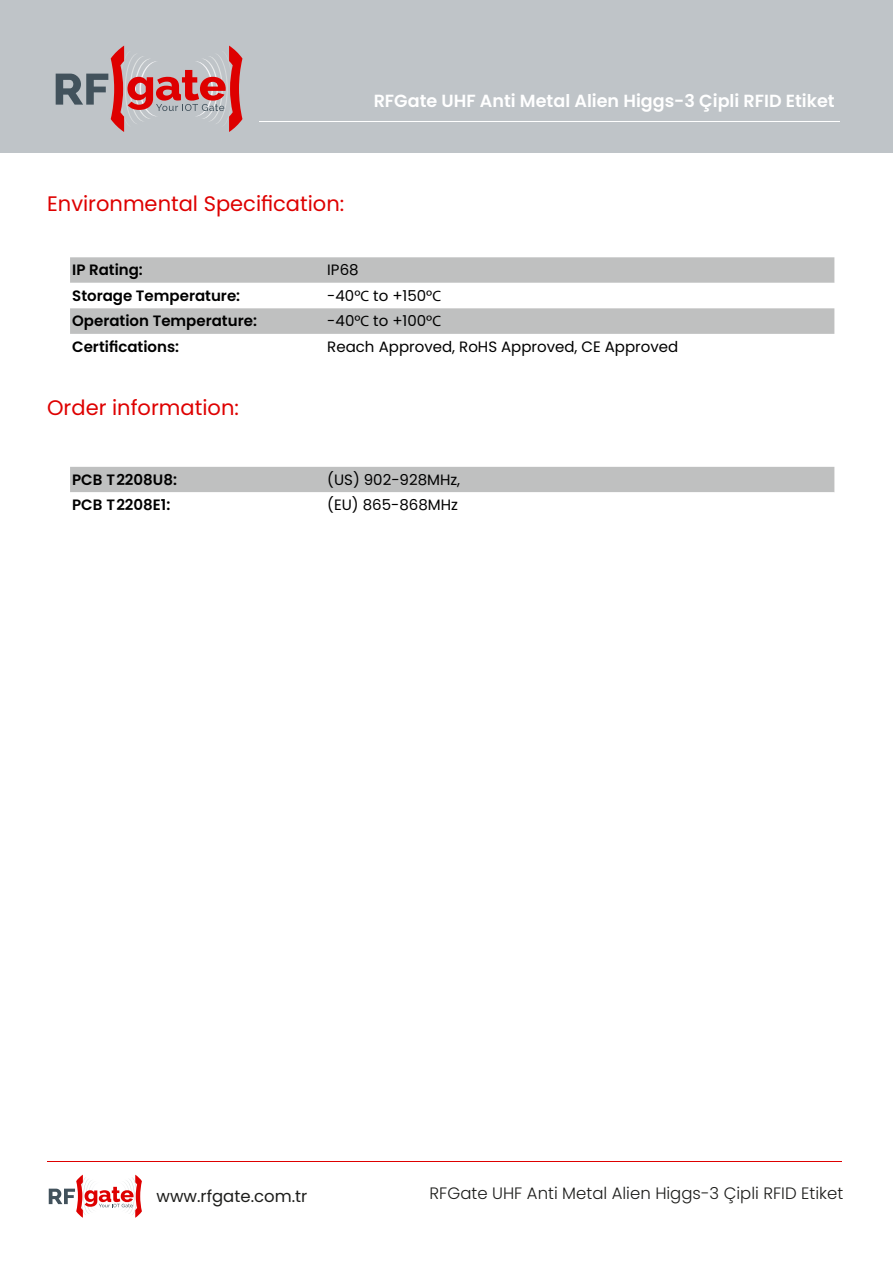
<style>
.page{position:relative;width:893px;height:1263px;background:#fff}
.page>*{position:absolute;margin:0;border:0;box-sizing:border-box;transform-origin:0 0}
.t1{font:21px "Poppins";color:#de0000}
.t2{font:600 17.55px "Poppins";color:#fff}
.t3{font:300 16.5px "Poppins";color:#1d1d1b}
.t4{font:16.5px "Poppins";color:#1d1d1b}
.t5{font:15px "Poppins";color:#000}
.t6{font:600 15px "Poppins";color:#000}
.s1{font-family:"Myriad Pro"}
</style>
<div class="page">
<div style="left:0;top:0;width:893px;height:153px;background:#bfc4c8"></div>
<hr style="left:259px;top:121px;width:580px;height:1px;background:#fff">
<svg style="left:56px;top:46px;width:186px;height:86px"></svg>
<hr style="left:47px;top:1161px;width:795px;height:1px;background:#de0000">
<svg style="left:49px;top:1175px;width:93px;height:43px"></svg>
<svg style="left:70px;top:257px;width:764px;height:77px"></svg>
<div style="left:70px;top:467px;width:764px;height:25px;background:#bfc0c0"></div>
<p class="t2" style="left:374px;top:91px;width:463px">RFGate UHF Anti Metal Alien Higgs-3 Çipli RFID Etiket</p>
<h1 class="t1" style="left:47px;top:191px;width:299px">Environmental Specification:</h1>
<p class="t6" style="left:72px;top:261px;width:72px">IP Rating:</p>
<p class="t5" style="left:327px;top:261px;width:33px">IP68</p>
<p class="t6" style="left:72px;top:287px;width:170px">Storage Temperature:</p>
<p class="t5" style="left:327px;top:287px;width:115px">-40°<span class="s1">С</span> to +150°<span class="s1">С</span></p>
<p class="t6" style="left:72px;top:312px;width:186px">Operation Temperature:</p>
<p class="t5" style="left:327px;top:312px;width:115px">-40°<span class="s1">С</span> to +100°<span class="s1">С</span></p>
<p class="t6" style="left:72px;top:338px;width:108px">Certifications:</p>
<p class="t5" style="left:327px;top:338px;width:352px">Reach Approved, RoHS Approved, CE Approved</p>
<h1 class="t1" style="left:47px;top:395px;width:193px">Order information:</h1>
<p class="t6" style="left:72px;top:471px;width:106px">PCB T2208U8:</p>
<p class="t5" style="left:327px;top:471px;width:134px">(US) 902-928MHz,</p>
<p class="t6" style="left:72px;top:496px;width:100px">PCB T2208E1:</p>
<p class="t5" style="left:327px;top:496px;width:132px">(EU) 865-868MHz</p>
<p class="t4" style="left:157px;top:1186px;width:152px">www.rfgate.com.tr</p>
<p class="t3" style="left:430px;top:1184px;width:415px">RFGate UHF Anti Metal Alien Higgs-3 Çipli RFID Etiket</p>
</div>
